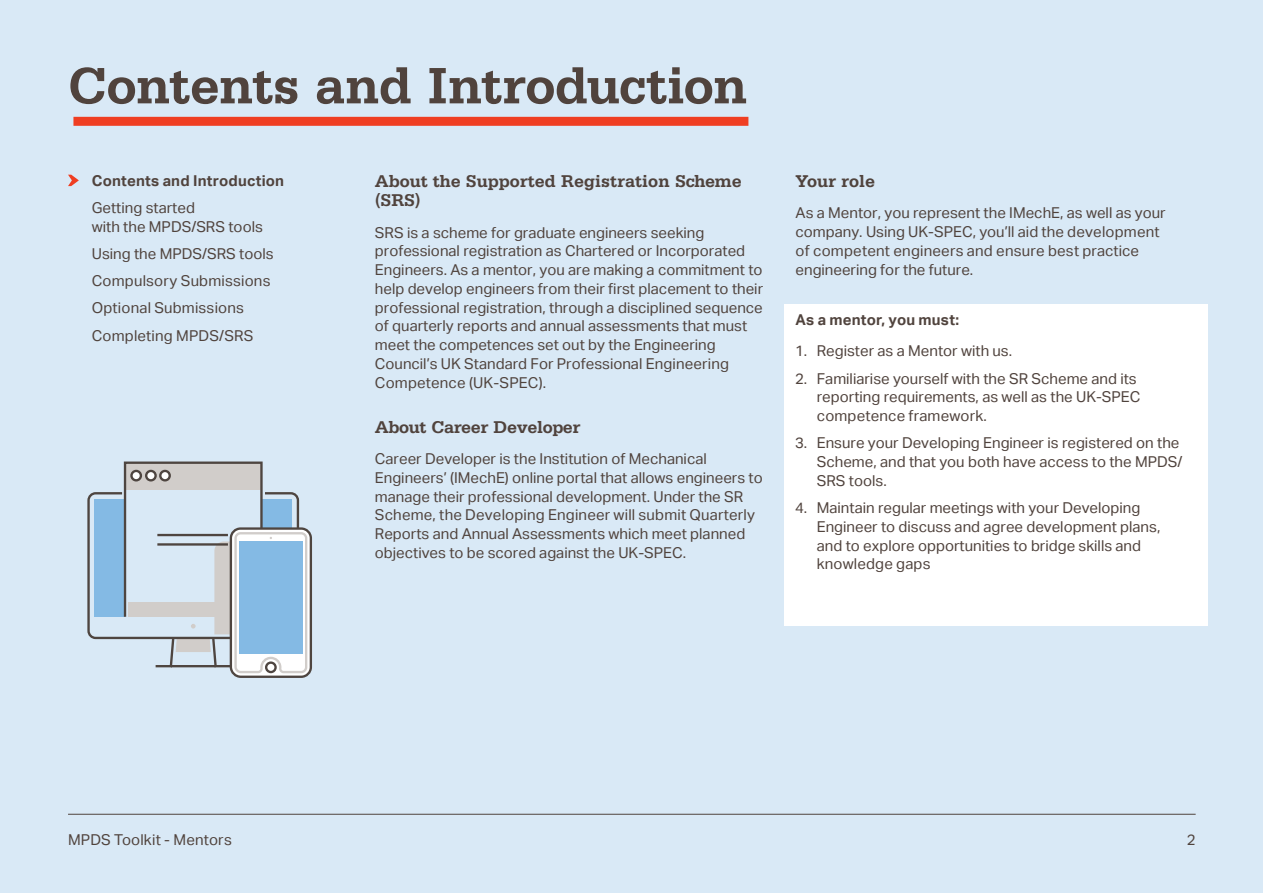
<style>
.page{position:relative;width:1263px;height:893px;background:#d9e9f6}
.page>*{position:absolute;margin:0;border:0;box-sizing:border-box;transform-origin:0 0}
.t1{font:700 54px "Serifa Std";letter-spacing:-.015em;color:#50433d}
.t2{font:700 18px/19.4px "Serifa Std";color:#50433d}
.t3{font:700 18px "Serifa Std";letter-spacing:-.02em;color:#50433d}
.t4{font:15px/18.8px "Aktiv Grotesk";color:#50433d}
.t5{font:700 15px "Aktiv Grotesk";letter-spacing:.015em;color:#50433d}
</style>
<div class="page">
<hr style="left:68px;top:814px;width:1128px;height:1px;background:#50433d">
<div style="left:784px;top:305px;width:424px;height:321px;background:#fff"></div>
<svg style="left:68px;top:175px;width:11px;height:11px"></svg>
<div style="left:73px;top:117px;width:675px;height:9px;background:#ef3e22"></div>
<div style="left:125px;top:463px;width:136px;height:27px;background:#d1cdca"></div>
<div style="left:131px;top:471px;width:10px;height:9px;background:#fff;border-radius:50%"></div>
<div style="left:130px;top:470px;width:12px;height:11px;border:2px solid #4e4540;border-radius:50%"></div>
<div style="left:146px;top:471px;width:10px;height:9px;background:#fff;border-radius:50%"></div>
<div style="left:145px;top:470px;width:12px;height:11px;border:2px solid #4e4540;border-radius:50%"></div>
<div style="left:160px;top:471px;width:10px;height:9px;background:#fff;border-radius:50%"></div>
<div style="left:159px;top:470px;width:12px;height:11px;border:2px solid #4e4540;border-radius:50%"></div>
<div style="left:94px;top:499px;width:31px;height:118px;background:#84bae4"></div>
<div style="left:261px;top:499px;width:31px;height:118px;background:#84bae4"></div>
<div style="left:87px;top:492px;width:212px;height:147px;border:2px solid #4e4540;border-radius:7px"></div>
<div style="left:124px;top:461px;width:139px;height:157px;border:2px solid #4e4540"></div>
<div style="left:129px;top:603px;width:129px;height:14px;background:#d1cdca"></div>
<div style="left:230px;top:527px;width:82px;height:151px;border:2px solid #4e4540;border-radius:10px"></div>
<svg style="left:153px;top:531px;width:155px;height:144px"></svg>
<h1 class="t1" style="left:68px;top:54px;width:682px">Contents and Introduction</h1>
<p class="t5" style="left:92px;top:172px;width:194px">Contents and Introduction</p>
<p class="t4" style="left:92px;top:198px;width:173px">Getting started<br>with the MPDS/SRS tools</p>
<p class="t4" style="left:92px;top:240px;width:183px;line-height:27.3px">Using the MPDS/SRS tools<br>Compulsory Submissions<br>Optional Submissions<br>Completing MPDS/SRS</p>
<p class="t2" style="left:375px;top:171px;width:368px">About the Supported Registration Scheme (SRS)</p>
<p class="t4" style="left:375px;top:223px;width:390px">SRS is a scheme for graduate engineers seeking professional registration as Chartered or Incorporated Engineers. As a mentor, you are making a commitment to help develop engineers from their first placement to their professional registration, through a disciplined sequence of quarterly reports and annual assessments that must meet the competences set out by the Engineering Council’s UK Standard For Professional Engineering Competence (UK-SPEC).</p>
<p class="t3" style="left:375px;top:416px;width:207px">About Career Developer</p>
<p class="t4" style="left:375px;top:450px;width:389px">Career Developer is the Institution of Mechanical Engineers’ (IMechE) online portal that allows engineers to manage their professional development. Under the SR Scheme, the Developing Engineer will submit Quarterly Reports and Annual Assessments which meet planned objectives to be scored against the UK-SPEC.</p>
<p class="t2" style="left:795px;top:171px;width:81px">Your role</p>
<p class="t4" style="left:795px;top:204px;width:372px">As a Mentor, you represent the IMechE, as well as your company. Using UK-SPEC, you’ll aid the development of competent engineers and ensure best practice engineering for the future.</p>
<p class="t5" style="left:795px;top:311px;width:165px">As a mentor, you must:</p>
<p class="t4" style="left:795px;top:342px;width:219px">1. Register as a Mentor with us.</p>
<p class="t4" style="left:817px;top:369px;width:325px;text-indent:-22px">2. Familiarise yourself with the SR Scheme and its reporting requirements, as well as the UK-SPEC competence framework.</p>
<p class="t4" style="left:817px;top:434px;width:367px;text-indent:-22px">3. Ensure your Developing Engineer is registered on the<br>Scheme, and that you both have access to the MPDS/<br>SRS tools.</p>
<p class="t4" style="left:817px;top:498px;width:345px;text-indent:-22px">4. Maintain regular meetings with your Developing Engineer to discuss and agree development plans, and to explore opportunities to bridge skills and knowledge gaps</p>
<p class="t4" style="left:68px;top:831px;width:165px">MPDS Toolkit - Mentors</p>
<p class="t4" style="left:1187px;top:831px;width:10px">2</p>
</div>
